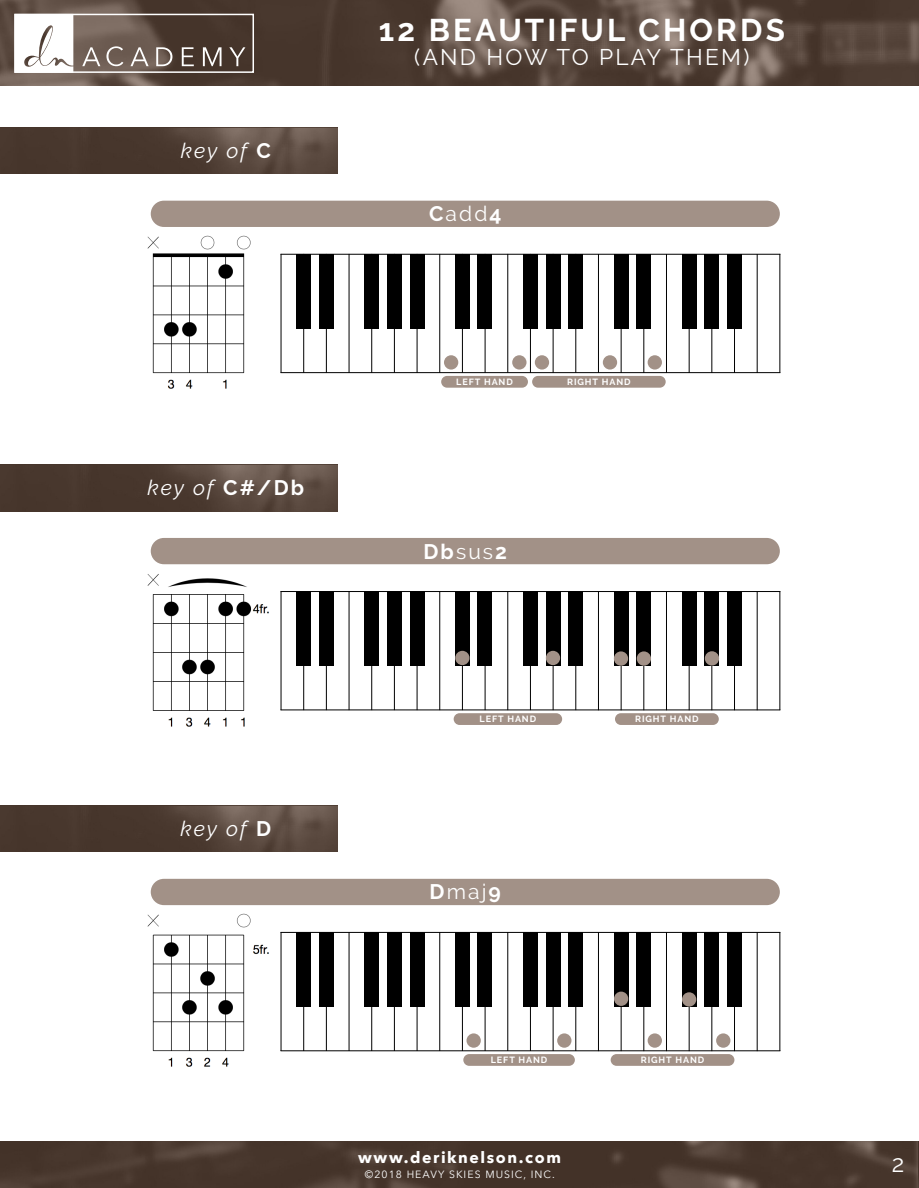
<style>
.page{position:relative;width:919px;height:1188px;background:#fff}
.page>*{position:absolute;margin:0;border:0;box-sizing:border-box;transform-origin:0 0}
.t1{font:700 31.2px "Raleway";letter-spacing:.1em;color:#fff}
.t2{font:24px "Raleway";color:#fff}
.t3{font:22.65px "Raleway";letter-spacing:.1em;color:#fff}
.t4{font:italic 21px "Raleway";letter-spacing:.09em;color:#fff}
.t5{font:21px "Raleway";letter-spacing:.1em;color:#fff}
.t6{font:700 21px "Raleway";color:#fff}
.t7{font:700 15.75px "Avenir Next";letter-spacing:.1em;color:#fff}
.t8{font:10.5px "Avenir Next";letter-spacing:.1em;color:#fff}
.t9{font:700 9px "Raleway";letter-spacing:.1em;color:#fff}
.s1{font-weight:700;font-style:normal}
.s2{font-weight:700}
.s3{font-weight:400}
</style>
<div class="page">
<img style="left:147px;top:878px;width:133px;height:189px">
<img style="left:147px;top:538px;width:133px;height:189px">
<img style="left:147px;top:200px;width:133px;height:189px">
<svg style="left:0;top:127px;width:338px;height:47px;background:#524137"></svg>
<svg style="left:280px;top:253px;width:500px;height:120px"></svg>
<div style="left:297px;top:254px;width:14px;height:74px;background:#000"></div>
<div style="left:365px;top:254px;width:14px;height:74px;background:#000"></div>
<div style="left:387px;top:254px;width:14px;height:74px;background:#000"></div>
<div style="left:410px;top:254px;width:14px;height:74px;background:#000"></div>
<div style="left:319px;top:254px;width:14px;height:74px;background:#000"></div>
<div style="left:455px;top:254px;width:14px;height:74px;background:#000"></div>
<div style="left:523px;top:254px;width:14px;height:74px;background:#000"></div>
<div style="left:546px;top:254px;width:14px;height:74px;background:#000"></div>
<div style="left:568px;top:254px;width:14px;height:74px;background:#000"></div>
<div style="left:478px;top:254px;width:14px;height:74px;background:#000"></div>
<div style="left:614px;top:254px;width:14px;height:74px;background:#000"></div>
<div style="left:682px;top:254px;width:14px;height:74px;background:#000"></div>
<div style="left:704px;top:254px;width:14px;height:74px;background:#000"></div>
<div style="left:727px;top:254px;width:14px;height:74px;background:#000"></div>
<div style="left:636px;top:254px;width:14px;height:74px;background:#000"></div>
<div style="left:151px;top:201px;width:628px;height:26px;background:#a29187;border-radius:13px"></div>
<div style="left:441px;top:376px;width:87px;height:12px;background:#a29187;border-radius:6px"></div>
<div style="left:532px;top:376px;width:133px;height:12px;background:#a29187;border-radius:6px"></div>
<div style="left:444px;top:355px;width:14px;height:15px;background:#a29187;border-radius:50%"></div>
<div style="left:512px;top:355px;width:14px;height:15px;background:#a29187;border-radius:50%"></div>
<div style="left:602px;top:355px;width:15px;height:15px;background:#a29187;border-radius:50%"></div>
<div style="left:647px;top:355px;width:14px;height:15px;background:#a29187;border-radius:50%"></div>
<div style="left:534px;top:355px;width:15px;height:15px;background:#a29187;border-radius:50%"></div>
<svg style="left:0;top:1142px;width:918px;height:46px;background:#48372d"></svg>
<svg style="left:0;top:465px;width:338px;height:46px;background:#524137"></svg>
<svg style="left:280px;top:591px;width:500px;height:120px"></svg>
<div style="left:297px;top:592px;width:14px;height:74px;background:#000"></div>
<div style="left:365px;top:592px;width:14px;height:74px;background:#000"></div>
<div style="left:387px;top:592px;width:14px;height:74px;background:#000"></div>
<div style="left:410px;top:592px;width:14px;height:74px;background:#000"></div>
<div style="left:319px;top:592px;width:14px;height:74px;background:#000"></div>
<div style="left:455px;top:592px;width:14px;height:74px;background:#000"></div>
<div style="left:523px;top:592px;width:14px;height:74px;background:#000"></div>
<div style="left:546px;top:592px;width:14px;height:74px;background:#000"></div>
<div style="left:568px;top:592px;width:14px;height:74px;background:#000"></div>
<div style="left:478px;top:592px;width:14px;height:74px;background:#000"></div>
<div style="left:614px;top:592px;width:14px;height:74px;background:#000"></div>
<div style="left:682px;top:592px;width:14px;height:74px;background:#000"></div>
<div style="left:704px;top:592px;width:14px;height:74px;background:#000"></div>
<div style="left:727px;top:592px;width:14px;height:74px;background:#000"></div>
<div style="left:636px;top:592px;width:14px;height:74px;background:#000"></div>
<div style="left:151px;top:538px;width:628px;height:26px;background:#a29187;border-radius:13px"></div>
<div style="left:453px;top:713px;width:109px;height:12px;background:#a29187;border-radius:6px"></div>
<div style="left:615px;top:713px;width:103px;height:12px;background:#a29187;border-radius:6px"></div>
<div style="left:455px;top:651px;width:14px;height:14px;background:#a29187;border-radius:50%"></div>
<div style="left:545px;top:651px;width:15px;height:14px;background:#a29187;border-radius:50%"></div>
<div style="left:636px;top:651px;width:15px;height:15px;background:#a29187;border-radius:50%"></div>
<div style="left:704px;top:651px;width:15px;height:15px;background:#a29187;border-radius:50%"></div>
<div style="left:613px;top:651px;width:15px;height:15px;background:#a29187;border-radius:50%"></div>
<svg style="left:0;top:805px;width:338px;height:47px;background:#524137"></svg>
<svg style="left:280px;top:932px;width:500px;height:120px"></svg>
<div style="left:297px;top:933px;width:14px;height:74px;background:#000"></div>
<div style="left:365px;top:933px;width:14px;height:74px;background:#000"></div>
<div style="left:387px;top:932px;width:14px;height:74px;background:#000"></div>
<div style="left:410px;top:932px;width:14px;height:74px;background:#000"></div>
<div style="left:319px;top:933px;width:14px;height:74px;background:#000"></div>
<div style="left:455px;top:933px;width:14px;height:74px;background:#000"></div>
<div style="left:523px;top:933px;width:14px;height:74px;background:#000"></div>
<div style="left:546px;top:932px;width:14px;height:74px;background:#000"></div>
<div style="left:568px;top:932px;width:14px;height:74px;background:#000"></div>
<div style="left:478px;top:933px;width:14px;height:74px;background:#000"></div>
<div style="left:614px;top:933px;width:14px;height:74px;background:#000"></div>
<div style="left:682px;top:933px;width:14px;height:74px;background:#000"></div>
<div style="left:704px;top:932px;width:14px;height:74px;background:#000"></div>
<div style="left:727px;top:932px;width:14px;height:74px;background:#000"></div>
<div style="left:636px;top:933px;width:14px;height:74px;background:#000"></div>
<div style="left:151px;top:879px;width:628px;height:26px;background:#a29187;border-radius:13px"></div>
<div style="left:463px;top:1054px;width:111px;height:12px;background:#a29187;border-radius:6px"></div>
<div style="left:610px;top:1054px;width:124px;height:12px;background:#a29187;border-radius:6px"></div>
<div style="left:466px;top:1033px;width:14px;height:15px;background:#a29187;border-radius:50%"></div>
<div style="left:557px;top:1033px;width:14px;height:15px;background:#a29187;border-radius:50%"></div>
<div style="left:682px;top:992px;width:14px;height:15px;background:#a29187;border-radius:50%"></div>
<div style="left:647px;top:1033px;width:14px;height:15px;background:#a29187;border-radius:50%"></div>
<div style="left:716px;top:1033px;width:14px;height:15px;background:#a29187;border-radius:50%"></div>
<div style="left:614px;top:992px;width:14px;height:14px;background:#a29187;border-radius:50%"></div>
<svg style="left:0;top:0;width:918px;height:85px;background:#59483e"></svg>
<svg style="left:17px;top:17px;width:56px;height:53px"></svg>
<svg style="left:82px;top:47px;width:18px;height:19px"></svg>
<svg style="left:106px;top:46px;width:17px;height:20px"></svg>
<svg style="left:130px;top:47px;width:19px;height:19px"></svg>
<svg style="left:156px;top:47px;width:16px;height:19px"></svg>
<svg style="left:182px;top:47px;width:12px;height:19px"></svg>
<svg style="left:203px;top:47px;width:18px;height:19px"></svg>
<svg style="left:229px;top:47px;width:16px;height:19px"></svg>
<div style="left:14px;top:14px;width:240px;height:59px;border:2px solid #fff"></div>
<h3 class="t4" style="left:181px;top:138px;width:92px">key of <span class="s1">C</span></h3>
<h3 class="t4" style="left:147px;top:476px;width:158px">key of <span class="s1">C#/Db</span></h3>
<h1 class="t1" style="left:379px;top:12px;width:407px">12 BEAUTIFUL CHORDS</h1>
<h3 class="t3" style="left:414px;top:44px;width:336px">(AND HOW TO PLAY THEM)</h3>
<h3 class="t5" style="left:429px;top:201px;width:74px"><span class="s2">C</span>add<span class="s2">4</span></h3>
<p class="t9" style="left:456px;top:377px;width:58px">LEFT HAND</p>
<p class="t9" style="left:567px;top:377px;width:65px">RIGHT HAND</p>
<h3 class="t6" style="left:423px;top:539px;width:85px">Db<span class="s3">sus</span>2</h3>
<h3 class="t4" style="left:180px;top:816px;width:92px">key of <span class="s1">D</span></h3>
<p class="t9" style="left:479px;top:714px;width:58px">LEFT HAND</p>
<p class="t9" style="left:635px;top:714px;width:65px">RIGHT HAND</p>
<h3 class="t5" style="left:429px;top:880px;width:73px"><span class="s2">D</span>maj<span class="s2">9</span></h3>
<p class="t9" style="left:490px;top:1055px;width:58px">LEFT HAND</p>
<p class="t9" style="left:640px;top:1055px;width:65px">RIGHT HAND</p>
<h3 class="t7" style="left:358px;top:1147px;width:204px">www.deriknelson.com</h3>
<p class="t8" style="left:365px;top:1167px;width:191px">©2018 HEAVY SKIES MUSIC, INC.</p>
<h2 class="t2" style="left:891px;top:1149px;width:14px">2</h2>
</div>
